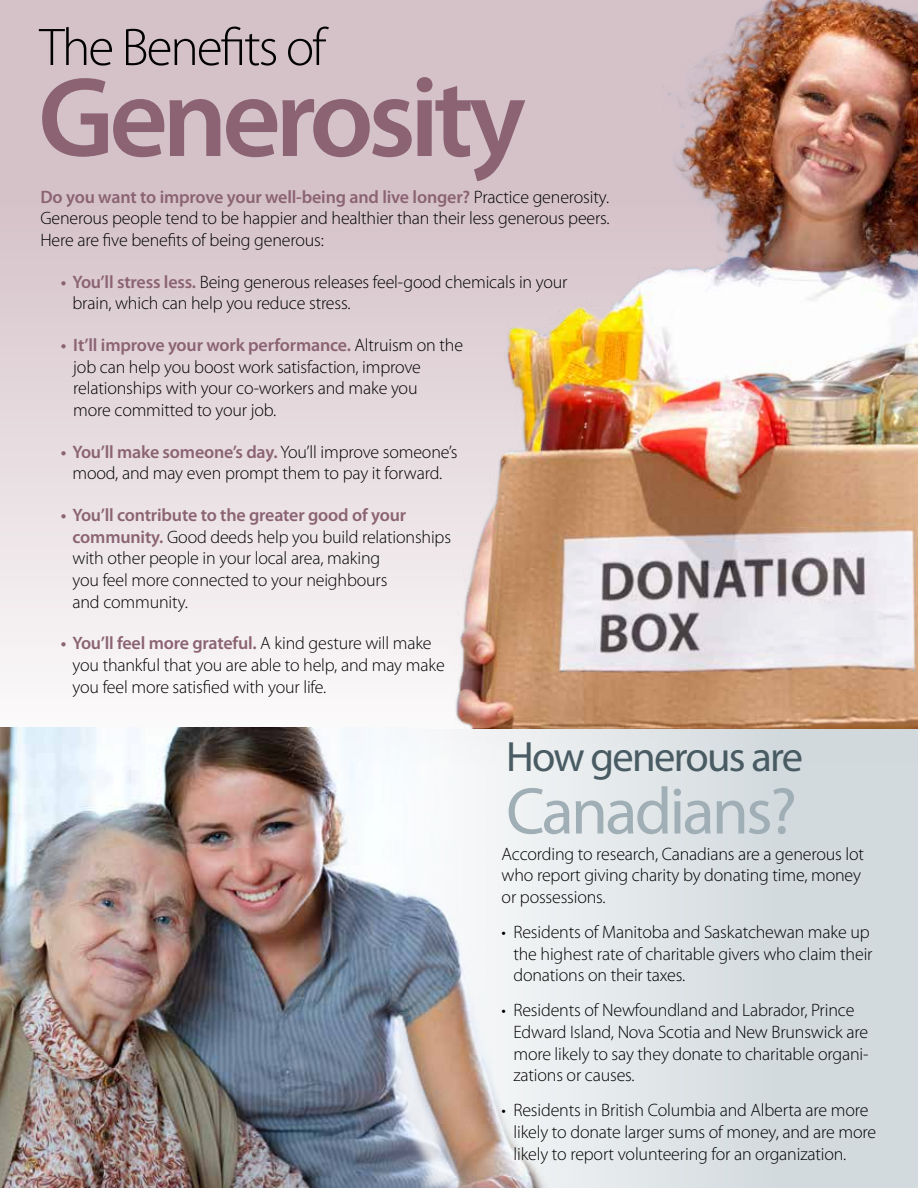
<style>
.page{position:relative;width:918px;height:1188px;background:#fff}
.page>*{position:absolute;margin:0;border:0;box-sizing:border-box;transform-origin:0 0}
.t1{font:600 114.3px "Myriad Pro";letter-spacing:-.05em;color:#8b6372}
.t2{font:66.6px "Myriad Pro";letter-spacing:-.04em;color:#a0aeb5}
.t3{font:300 53.4px "Myriad Pro";letter-spacing:-.04em;color:#000}
.t4{font:42.6px "Myriad Pro";letter-spacing:-.04em;color:#495b63}
.t5{font:300 18px/21.6px "Myriad Pro";letter-spacing:-.01em;color:#000}
.s1{font-weight:600;color:#8b6372}
</style>
<div class="page">
<div style="left:0;top:0;width:918px;height:788px;background:linear-gradient(to bottom,#cdb7bf,#fcfbfc)"></div>
<svg style="left:580px;top:729px;width:338px;height:459px;background:#d8dfe2"></svg>
<img style="left:0;top:727px;width:580px;height:461px">
<img style="left:396px;top:0;width:522px;height:729px">
<h3 class="t3" style="left:39px;top:15px;width:288px">The Benefits of</h3>
<h1 class="t1" style="left:38px;top:45px;width:489px">Generosity</h1>
<p class="t5" style="left:40px;top:186px;width:571px;text-align:justify"><span class="s1">Do you want to improve your well-being and live longer?</span> Practice generosity.<br>Generous people tend to be happier and healthier than their less generous peers.<br>Here are five benefits of being generous:</p>
<p class="t5" style="left:73px;top:271px;width:496px;text-indent:-12px"><span class="s1">• You’ll stress less.</span> Being generous releases feel-good chemicals in your brain, which can help you reduce stress.</p>
<p class="t5" style="left:73px;top:334px;width:391px;text-indent:-13px"><span class="s1">• It’ll improve your work performance.</span> Altruism on the job can help you boost work satisfaction, improve relationships with your co-workers and make you<br>more committed to your job.</p>
<p class="t5" style="left:61px;top:441px;width:398px;text-align:center"><span class="s1">• You’ll make someone’s day.</span> You’ll improve someone’s mood, and may even prompt them to pay it forward.</p>
<p class="t5" style="left:73px;top:504px;width:380px;text-indent:-12px"><span class="s1">• You’ll contribute to the greater good of your community.</span> Good deeds help you build relationships with other people in your local area, making<br>you feel more connected to your neighbours<br>and community.</p>
<p class="t5" style="left:73px;top:632px;width:374px;text-indent:-12px"><span class="s1">• You’ll feel more grateful.</span> A kind gesture will make you thankful that you are able to help, and may make you feel more satisfied with your life.</p>
<h3 class="t4" style="left:506px;top:730px;width:299px">How generous are</h3>
<h2 class="t2" style="left:506px;top:770px;width:292px">Canadians?</h2>
<p class="t5" style="left:502px;top:843px;width:364px">According to research, Canadians are a generous lot who report giving charity by donating time, money or possessions.</p>
<p class="t5" style="left:513px;top:921px;width:361px;text-indent:-12px">• Residents of Manitoba and Saskatchewan make up the highest rate of charitable givers who claim their donations on their taxes.</p>
<p class="t5" style="left:513px;top:999px;width:357px;text-indent:-12px">• Residents of Newfoundland and Labrador, Prince Edward Island, Nova Scotia and New Brunswick are more likely to say they donate to charitable organi&shy;zations or causes.</p>
<p class="t5" style="left:513px;top:1099px;width:364px;text-indent:-12px">• Residents in British Columbia and Alberta are more likely to donate larger sums of money, and are more likely to report volunteering for an organization.</p>
</div>
